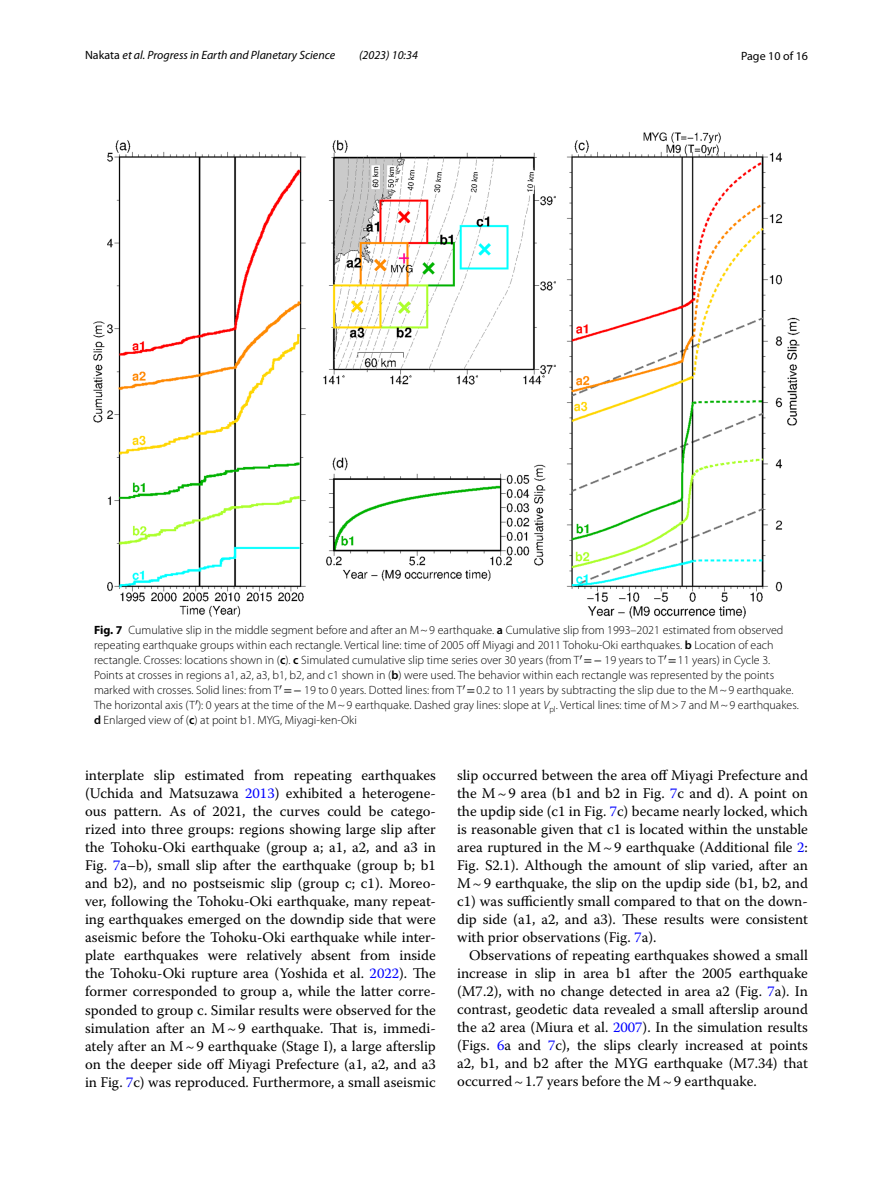
<style>
.page{position:relative;width:893px;height:1187px;background:#fff}
.page>*{position:absolute;margin:0;border:0;box-sizing:border-box;transform-origin:0 0}
.t1{font:14.7px/18px "Warnock Pro";color:#000;text-align:justify}
.t2{font:300 12px/15px "Myriad Pro";color:#000}
.t3{font:italic 12px "Myriad Pro";color:#000}
.t4{font:12px "Myriad Pro";color:#000}
.s1{font-style:normal}
.s2{font-weight:700}
.s3{font-weight:600}
.s4{font-family:"STIX";font-weight:400}
.s5{font-style:italic}
.s6{color:#00f}
</style>
<div class="page">
<img style="left:94px;top:133px;width:705px;height:486px">
<p class="t3" style="left:85px;top:48px;width:252px"><span class="s1">Nakata</span> et al. Progress in Earth and Planetary Science</p>
<p class="t3" style="left:359px;top:48px;width:60px">(2023) 10:34</p>
<p class="t4" style="left:741px;top:48px;width:68px">Page 10 of 16</p>
<p class="t2" style="left:94px;top:622px;width:706px"><span class="s2">Fig. 7</span> Cumulative slip in the middle segment before and after an M~9 earthquake. <span class="s3">a</span> Cumulative slip from 1993–2021 estimated from observed repeating earthquake groups within each rectangle. Vertical line: time of 2005 off Miyagi and 2011 Tohoku-Oki earthquakes. <span class="s3">b</span> Location of each rectangle. Crosses: locations shown in (<span class="s3">c</span>). <span class="s3">c</span> Simulated cumulative slip time series over 30 years (from T <span class="s4">=−</span> 19 years to T <span class="s4">=</span>11 years) in Cycle 3.<br>Points at crosses in regions a1, a2, a3, b1, b2, and c1 shown in (<span class="s3">b</span>) were used. The behavior within each rectangle was represented by the points marked with crosses. Solid lines: from T <span class="s4">=−</span> 19 to 0 years. Dotted lines: from T <span class="s4">=</span>0.2 to 11 years by subtracting the slip due to the M~9 earthquake.<br>The horizontal axis (T ): 0 years at the time of the M~9 earthquake. Dashed gray lines: slope at <span class="s5">V</span><sub>pl</sub>. Vertical lines: time of M&gt;7 and M~9 earthquakes. <span class="s3">d</span> Enlarged view of (<span class="s3">c</span>) at point b1. MYG, Miyagi-ken-Oki</p>
<p class="t1" style="left:85px;top:766px;width:352px">interplate slip estimated from repeating earthquakes (Uchida and Matsuzawa <span class="s6">2013</span>) exhibited a heterogene&shy;ous pattern. As of 2021, the curves could be catego&shy;rized into three groups: regions showing large slip after the Tohoku-Oki earthquake (group a; a1, a2, and a3 in Fig. <span class="s6">7</span>a–b), small slip after the earthquake (group b; b1 and b2), and no postseismic slip (group c; c1). Moreo&shy;ver, following the Tohoku-Oki earthquake, many repeat&shy;ing earthquakes emerged on the downdip side that were aseismic before the Tohoku-Oki earthquake while inter&shy;plate earthquakes were relatively absent from inside the Tohoku-Oki rupture area (Yoshida et al. <span class="s6">2022</span>). The former corresponded to group a, while the latter corre&shy;sponded to group c. Similar results were observed for the simulation after an M~9 earthquake. That is, immedi&shy;ately after an M~9 earthquake (Stage I), a large afterslip on the deeper side off Miyagi Prefecture (a1, a2, and a3 in Fig. <span class="s6">7</span>c) was reproduced. Furthermore, a small aseismic</p>
<p class="t1" style="left:457px;top:766px;width:352px">slip occurred between the area off Miyagi Prefecture and the M~9 area (b1 and b2 in Fig. <span class="s6">7</span>c and d). A point on the updip side (c1 in Fig. <span class="s6">7</span>c) became nearly locked, which is reasonable given that c1 is located within the unstable area ruptured in the M~9 earthquake (Additional file <span class="s6">2</span>:<br>Fig. S2.1). Although the amount of slip varied, after an M~9 earthquake, the slip on the updip side (b1, b2, and c1) was sufficiently small compared to that on the down&shy;dip side (a1, a2, and a3). These results were consistent with prior observations (Fig. <span class="s6">7</span>a).</p>
<p class="t1" style="left:457px;top:946px;width:352px;text-indent:12px">Observations of repeating earthquakes showed a small increase in slip in area b1 after the 2005 earthquake (M7.2), with no change detected in area a2 (Fig. <span class="s6">7</span>a). In contrast, geodetic data revealed a small afterslip around the a2 area (Miura et al. <span class="s6">2007</span>). In the simulation results (Figs. <span class="s6">6</span>a and <span class="s6">7</span>c), the slips clearly increased at points a2, b1, and b2 after the MYG earthquake (M7.34) that occurred~1.7 years before the M~9 earthquake.</p>
</div>
